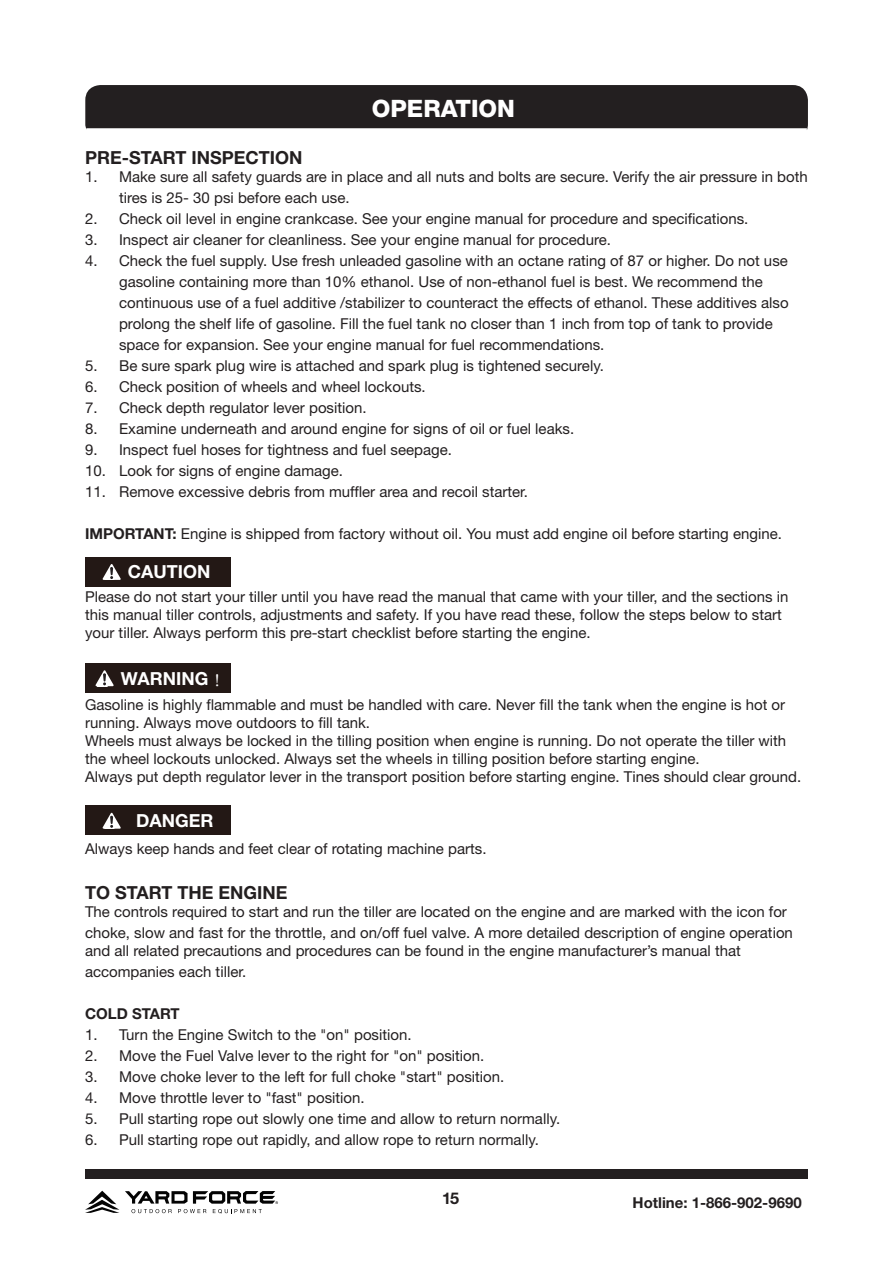
<style>
.page{position:relative;width:893px;height:1263px;background:#fff}
.page>*{position:absolute;margin:0;border:0;box-sizing:border-box;transform-origin:0 0}
.t1{font:800 24px "Helvetica Neue LT Std";color:#fff}
.t2{font:700 18px "Helvetica Neue LT Std";color:#231f20}
.t3{font:700 18px "Helvetica Neue LT Std";color:#fff}
.t4{font:700 16.2px "Helvetica Neue LT Std";color:#231f20}
.t5{font:15px/21px "Helvetica Neue LT Std";color:#231f20}
.t6{font:700 15px "Helvetica Neue LT Pro";color:#231f20}
.t7{font:700 15px "Helvetica Neue LT Std";color:#231f20}
.s1{font-weight:700}
.s2{font-family:"Adobe Song Std";font-weight:300}
</style>
<div class="page">
<svg style="left:85px;top:1191px;width:34px;height:22px"></svg>
<svg style="left:125px;top:1191px;width:153px;height:22px"></svg>
<div style="left:85px;top:1169px;width:723px;height:9px;background:#231f20"></div>
<svg style="left:85px;top:85px;width:723px;height:45px;background:#2c2829"></svg>
<div style="left:85px;top:663px;width:146px;height:29px;background:#231815"></div>
<svg style="left:95px;top:670px;width:19px;height:16px"></svg>
<div style="left:85px;top:557px;width:146px;height:29px;background:#231815"></div>
<svg style="left:102px;top:564px;width:19px;height:16px"></svg>
<div style="left:85px;top:806px;width:146px;height:29px;background:#231815"></div>
<svg style="left:102px;top:813px;width:19px;height:16px"></svg>
<p class="t1" style="left:372px;top:94px;width:145px">OPERATION</p>
<p class="t2" style="left:85px;top:146px;width:219px">PRE-START INSPECTION</p>
<p class="t5" style="left:119px;top:166px;width:690px;text-indent:-34px">1. Make sure all safety guards are in place and all nuts and bolts are secure. Verify the air pressure in both tires is 25- 30 psi before each use.</p>
<p class="t5" style="left:85px;top:208px;width:665px">2. Check oil level in engine crankcase. See your engine manual for procedure and specifications.</p>
<p class="t5" style="left:85px;top:229px;width:528px">3. Inspect air cleaner for cleanliness. See your engine manual for procedure.</p>
<p class="t5" style="left:119px;top:250px;width:671px;text-indent:-34px">4. Check the fuel supply. Use fresh unleaded gasoline with an octane rating of 87 or higher. Do not use gasoline containing more than 10% ethanol. Use of non-ethanol fuel is best. We recommend the continuous use of a fuel additive /stabilizer to counteract the effects of ethanol. These additives also prolong the shelf life of gasoline. Fill the fuel tank no closer than 1 inch from top of tank to provide space for expansion. See your engine manual for fuel recommendations.</p>
<p class="t5" style="left:85px;top:355px;width:520px">5. Be sure spark plug wire is attached and spark plug is tightened securely.</p>
<p class="t5" style="left:85px;top:376px;width:342px">6. Check position of wheels and wheel lockouts.</p>
<p class="t5" style="left:85px;top:397px;width:283px">7. Check depth regulator lever position.</p>
<p class="t5" style="left:85px;top:418px;width:491px">8. Examine underneath and around engine for signs of oil or fuel leaks.</p>
<p class="t5" style="left:85px;top:439px;width:368px">9. Inspect fuel hoses for tightness and fuel seepage.</p>
<p class="t5" style="left:85px;top:460px;width:259px">10. Look for signs of engine damage.</p>
<p class="t5" style="left:85px;top:481px;width:444px">11. Remove excessive debris from muffler area and recoil starter.</p>
<p class="t5" style="left:85px;top:523px;width:698px"><span class="s1">IMPORTANT:</span> Engine is shipped from factory without oil. You must add engine oil before starting engine.</p>
<p class="t3" style="left:128px;top:561px;width:84px">CAUTION</p>
<p class="t5" style="left:85px;top:588px;width:705px;line-height:18px">Please do not start your tiller until you have read the manual that came with your tiller, and the sections in this manual tiller controls, adjustments and safety. If you have read these, follow the steps below to start your tiller. Always perform this pre-start checklist before starting the engine.</p>
<p class="t3" style="left:121px;top:667px;width:112px">WARNING <span class="s2">！</span></p>
<p class="t5" style="left:85px;top:696px;width:702px;line-height:18px">Gasoline is highly flammable and must be handled with care. Never fill the tank when the engine is hot or running. Always move outdoors to fill tank.</p>
<p class="t5" style="left:85px;top:732px;width:703px;line-height:18px">Wheels must always be locked in the tilling position when engine is running. Do not operate the tiller with the wheel lockouts unlocked. Always set the wheels in tilling position before starting engine.</p>
<p class="t5" style="left:85px;top:766px;width:718px">Always put depth regulator lever in the transport position before starting engine. Tines should clear ground.</p>
<p class="t3" style="left:136px;top:810px;width:79px">DANGER</p>
<p class="t5" style="left:85px;top:838px;width:403px">Always keep hands and feet clear of rotating machine parts.</p>
<p class="t2" style="left:85px;top:881px;width:204px">TO START THE ENGINE</p>
<p class="t5" style="left:85px;top:901px;width:709px">The controls required to start and run the tiller are located on the engine and are marked with the icon for choke, slow and fast for the throttle, and on/off fuel valve. A more detailed description of engine operation</p>
<p class="t5" style="left:85px;top:940px;width:657px">and all related precautions and procedures can be found in the engine manufacturer’s manual that accompanies each tiller.</p>
<p class="t7" style="left:85px;top:1005px;width:96px">COLD START</p>
<p class="t5" style="left:85px;top:1024px;width:328px">1. Turn the Engine Switch to the "on" position.</p>
<p class="t5" style="left:85px;top:1045px;width:401px">2. Move the Fuel Valve lever to the right for "on" position.</p>
<p class="t5" style="left:85px;top:1066px;width:421px">3. Move choke lever to the left for full choke "start" position.</p>
<p class="t5" style="left:85px;top:1087px;width:281px">4. Move throttle lever to "fast" position.</p>
<p class="t5" style="left:85px;top:1108px;width:477px">5. Pull starting rope out slowly one time and allow to return normally.</p>
<p class="t5" style="left:85px;top:1129px;width:455px">6. Pull starting rope out rapidly, and allow rope to return normally.</p>
<p class="t4" style="left:442px;top:1188px;width:19px">15</p>
<p class="t6" style="left:633px;top:1193px;width:171px">Hotline: 1-866-902-9690</p>
</div>
